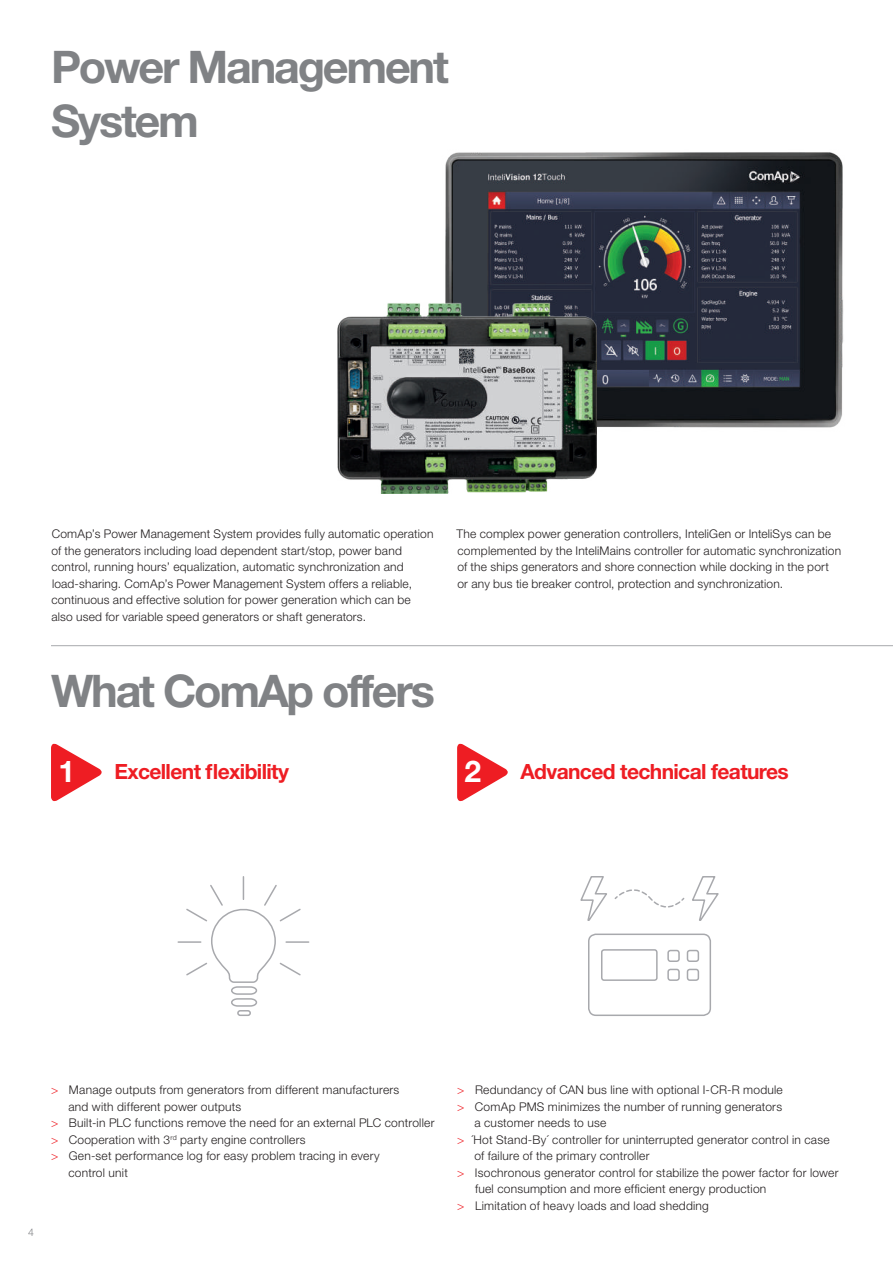
<style>
.page{position:relative;width:893px;height:1263px;background:#fff}
.page>*{position:absolute;margin:0;border:0;box-sizing:border-box;transform-origin:0 0}
.t1{font:700 45px/54px "Helvetica Neue LT Pro";letter-spacing:-.05em;color:#808285}
.t2{font:700 30px "Helvetica Neue LT Pro";color:#fff}
.t3{font:700 21px "Helvetica Neue LT Pro";letter-spacing:-.03em;color:#ee1d23}
.t4{font:300 12px/16.5px "Helvetica Neue LT Pro";letter-spacing:.015em;color:#231f20}
.t5{font:300 10.5px "Helvetica Neue LT Pro";color:#808285}
.s1{color:#ee1d23}
</style>
<div class="page">
<hr style="left:51px;top:645px;width:842px;height:1px;background:#a8a9ad">
<svg style="left:51px;top:743px;width:51px;height:58px"></svg>
<svg style="left:457px;top:743px;width:51px;height:58px"></svg>
<svg style="left:588px;top:933px;width:123px;height:83px"></svg>
<svg style="left:580px;top:876px;width:139px;height:45px"></svg>
<svg style="left:177px;top:876px;width:133px;height:140px"></svg>
<img style="left:445px;top:152px;width:399px;height:298px">
<img style="left:337px;top:302px;width:259px;height:191px">
<h1 class="t1" style="left:51px;top:39px;width:399px">Power Management<br>System</h1>
<p class="t4" style="left:51px;top:525px;width:384px">ComAp’s Power Management System provides fully automatic operation of the generators including load dependent start/stop, power band control, running hours’ equalization, automatic synchronization and load-sharing. ComAp’s Power Management System offers a reliable, continuous and effective solution for power generation which can be also used for variable speed generators or shaft generators.</p>
<p class="t4" style="left:457px;top:525px;width:386px">The complex power generation controllers, InteliGen or InteliSys can be complemented by the InteliMains controller for automatic synchronization of the ships generators and shore connection while docking in the port or any bus tie breaker control, protection and synchronization.</p>
<h1 class="t1" style="left:51px;top:663px;width:385px">What ComAp offers</h1>
<h2 class="t2" style="left:58px;top:752px;width:18px">1</h2>
<h3 class="t3" style="left:114px;top:758px;width:176px">Excellent flexibility</h3>
<h2 class="t2" style="left:464px;top:752px;width:18px">2</h2>
<h3 class="t3" style="left:520px;top:758px;width:270px">Advanced technical features</h3>
<p class="t4" style="left:51px;top:1081px;width:350px"><span class="s1">&gt;</span> Manage outputs from generators from different manufacturers</p>
<p class="t4" style="left:68px;top:1098px;width:174px">and with different power outputs</p>
<p class="t4" style="left:51px;top:1114px;width:385px"><span class="s1">&gt;</span> Built-in PLC functions remove the need for an external PLC controller</p>
<p class="t4" style="left:51px;top:1131px;width:256px"><span class="s1">&gt;</span> Cooperation with 3<sup>rd</sup> party engine controllers</p>
<p class="t4" style="left:51px;top:1147px;width:330px"><span class="s1">&gt;</span> Gen-set performance log for easy problem tracing in every</p>
<p class="t4" style="left:68px;top:1164px;width:61px">control unit</p>
<p class="t5" style="left:28px;top:1226px;width:7px">4</p>
<p class="t4" style="left:457px;top:1081px;width:327px"><span class="s1">&gt;</span> Redundancy of CAN bus line with optional I-CR-R module</p>
<p class="t4" style="left:457px;top:1098px;width:326px"><span class="s1">&gt;</span> ComAp PMS minimizes the number of running generators</p>
<p class="t4" style="left:474px;top:1114px;width:133px">a customer needs to use</p>
<p class="t4" style="left:457px;top:1131px;width:374px"><span class="s1">&gt;</span> ´Hot Stand-By´ controller for uninterrupted generator control in case</p>
<p class="t4" style="left:474px;top:1147px;width:176px">of failure of the primary controller</p>
<p class="t4" style="left:457px;top:1164px;width:383px"><span class="s1">&gt;</span> Isochronous generator control for stabilize the power factor for lower</p>
<p class="t4" style="left:475px;top:1180px;width:293px">fuel consumption and more efficient energy production</p>
<p class="t4" style="left:457px;top:1197px;width:253px"><span class="s1">&gt;</span> Limitation of heavy loads and load shedding</p>
</div>
